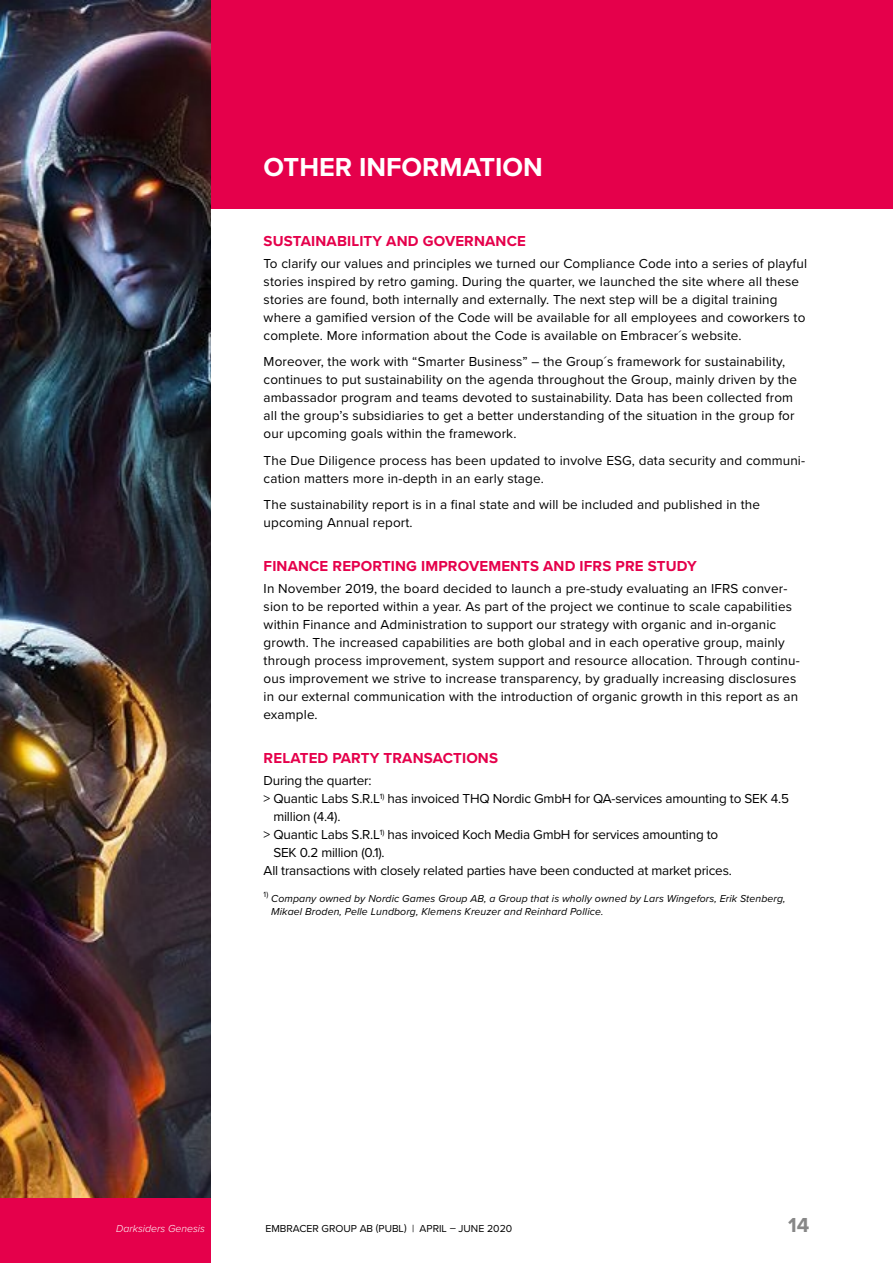
<style>
.page{position:relative;width:893px;height:1263px;background:#fff}
.page>*{position:absolute;margin:0;border:0;box-sizing:border-box;transform-origin:0 0}
.t1{font:700 27px "Proxima Nova";color:#fff}
.t2{font:700 21px "Proxima Nova";color:#878787}
.t3{font:700 15px "Proxima Nova";letter-spacing:.01em;color:#e5004b}
.t4{font:13.5px/18px "Proxima Nova";letter-spacing:.01em;color:#000}
.t5{font:13.5px "Proxima Nova";letter-spacing:-.015em;color:#000}
.t6{font:italic 10.5px/13.5px "Proxima Nova";letter-spacing:.01em;color:#000}
.t7{font:10.5px "Proxima Nova";color:#000}
.t8{font:italic 300 10.5px "Proxima Nova";color:#fff}
</style>
<div class="page">
<div style="left:0;top:0;width:893px;height:208px;background:#e5004b"></div>
<div style="left:0;top:1198px;width:211px;height:65px;background:#e5004b"></div>
<img style="left:0;top:0;width:211px;height:1198px">
<h1 class="t1" style="left:264px;top:147px;width:281px">OTHER INFORMATION</h1>
<p class="t3" style="left:264px;top:230px;width:264px">SUSTAINABILITY AND GOVERNANCE</p>
<p class="t4" style="left:264px;top:254px;width:545px">To clarify our values and principles we turned our Compliance Code into a series of playful stories inspired by retro gaming. During the quarter, we launched the site where all these stories are found, both internally and externally. The next step will be a digital training where a gamified version of the Code will be available for all employees and coworkers to complete. More information about the Code is available on Embracer´s website.</p>
<p class="t4" style="left:264px;top:352px;width:535px">Moreover, the work with “Smarter Business” – the Group´s framework for sustainability, continues to put sustainability on the agenda throughout the Group, mainly driven by the ambassador program and teams devoted to sustainability. Data has been collected from all the group’s subsidiaries to get a better understanding of the situation in the group for our upcoming goals within the framework.</p>
<p class="t4" style="left:264px;top:451px;width:543px">The Due Diligence process has been updated to involve ESG, data security and communi&shy;cation matters more in-depth in an early stage.</p>
<p class="t4" style="left:264px;top:495px;width:498px">The sustainability report is in a final state and will be included and published in the upcoming Annual report.</p>
<p class="t3" style="left:264px;top:555px;width:435px">FINANCE REPORTING IMPROVEMENTS AND IFRS PRE STUDY</p>
<p class="t4" style="left:264px;top:579px;width:538px">In November 2019, the board decided to launch a pre-study evaluating an IFRS conver&shy;sion to be reported within a year. As part of the project we continue to scale capabilities within Finance and Administration to support our strategy with organic and in-organic growth. The increased capabilities are both global and in each operative group, mainly through process improvement, system support and resource allocation. Through continu&shy;ous improvement we strive to increase transparency, by gradually increasing disclosures in our external communication with the introduction of organic growth in this report as an example.</p>
<p class="t3" style="left:264px;top:747px;width:236px">RELATED PARTY TRANSACTIONS</p>
<p class="t5" style="left:264px;top:770px;width:109px">During the quarter:</p>
<p class="t5" style="left:264px;top:788px;width:527px">&gt; Quantic Labs S.R.L<sup>1)</sup> has invoiced THQ Nordic GmbH for QA-services amounting to SEK 4.5</p>
<p class="t5" style="left:273px;top:806px;width:69px">million (4.4).</p>
<p class="t5" style="left:264px;top:824px;width:456px">&gt; Quantic Labs S.R.L<sup>1)</sup> has invoiced Koch Media GmbH for services amounting to</p>
<p class="t5" style="left:273px;top:842px;width:113px">SEK 0.2 million (0.1).</p>
<p class="t5" style="left:264px;top:860px;width:470px">All transactions with closely related parties have been conducted at market prices.</p>
<p class="t6" style="left:271px;top:891px;width:516px;text-indent:-8px"><sup>1)</sup> Company owned by Nordic Games Group AB, a Group that is wholly owned by Lars Wingefors, Erik Stenberg,<br>Mikael Broden, Pelle Lundborg, Klemens Kreuzer and Reinhard Pollice.</p>
<p class="t8" style="left:116px;top:1220px;width:90px">Darksiders Genesis</p>
<p class="t7" style="left:265px;top:1220px;width:248px">EMBRACER GROUP AB (PUBL) | APRIL – JUNE 2020</p>
<h2 class="t2" style="left:788px;top:1209px;width:23px">14</h2>
</div>
